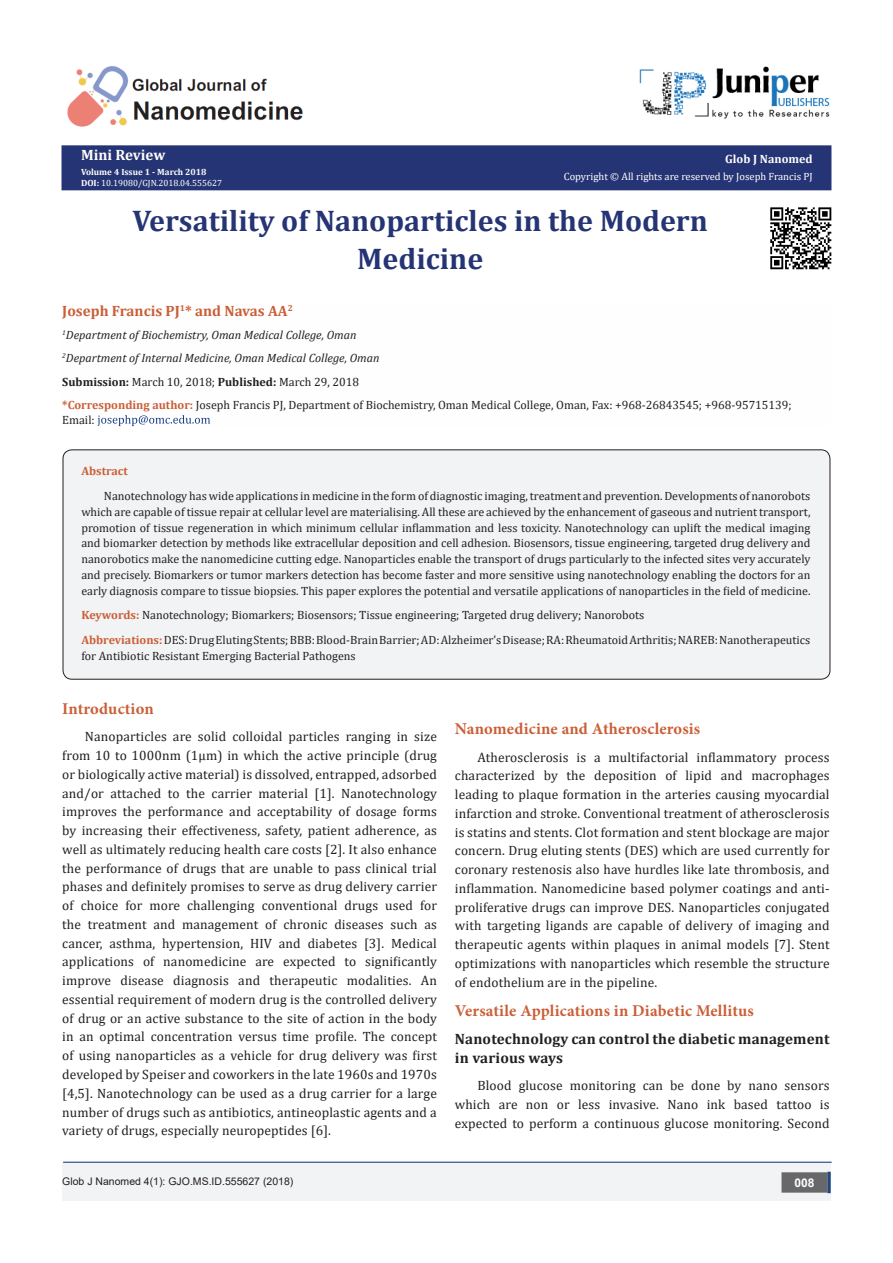
<style>
.page{position:relative;width:893px;height:1263px;background:#fff}
.page>*{position:absolute;margin:0;border:0;box-sizing:border-box;transform-origin:0 0}
.t1{font:700 30px/37.5px "Cambria";color:#253474;text-align:center}
.t2{font:700 16.5px "Minion Pro";letter-spacing:.01em;color:#ca5f37}
.t3{font:700 15px/18.8px "Cambria";letter-spacing:.01em;color:#231f20}
.t4{font:700 15px "Cambria";color:#ca5f37}
.t5{font:700 15px "Cambria";color:#fffefc}
.t6{font:13.5px/18.8px "Cambria";letter-spacing:.01em;color:#231f20;text-align:justify}
.t7{font:12px/15.8px "Cambria";color:#231f20}
.t8{font:italic 12px "Cambria";color:#231f20}
.t9{font:700 12px "Cambria";color:#fffefc}
.t10{font:700 12px "Cambria";color:#ca5f37}
.t11{font:700 12px "Arial";color:#fff}
.t12{font:10.5px "Cambria";color:#fffefc}
.t13{font:10.5px "Arial";color:#231f20}
.t14{font:9px "Cambria";color:#fffefc}
.t15{font:700 9px "Cambria";color:#fffefc}
.s1{font-weight:700}
.s2{font-weight:700;color:#ca5f37}
</style>
<div class="page">
<div style="left:62px;top:146px;width:769px;height:44px;background:#253474"></div>
<div style="left:62px;top:145px;width:769px;height:45px;border:2px solid #253474"></div>
<svg style="left:97px;top:415px;width:113px;height:11px"></svg>
<div style="left:62px;top:1162px;width:769px;height:39px;background:#f2f3f4"></div>
<div style="left:782px;top:1173px;width:45px;height:19px;background:#68676a"></div>
<div style="left:781px;top:1172px;width:46px;height:20px;border:2px solid #68676a"></div>
<svg style="left:827px;top:1172px;width:4px;height:21px"></svg>
<img style="left:639px;top:66px;width:190px;height:53px">
<img style="left:67px;top:66px;width:236px;height:61px">
<hr style="left:63px;top:1162px;width:769px;height:1px;background:#253f8e">
<div style="left:63px;top:450px;width:767px;height:229px;background:#f2f3f4;border-radius:9px"></div>
<div style="left:63px;top:449px;width:767px;height:231px;border:1px solid #231f20;border-radius:9px"></div>
<img style="left:770px;top:207px;width:62px;height:63px">
<p class="t5" style="left:81px;top:144px;width:86px">Mini Review</p>
<p class="t15" style="left:81px;top:166px;width:127px">Volume 4 Issue 1 - March 2018</p>
<p class="t14" style="left:81px;top:178px;width:143px"><span class="s1">DOI:</span> 10.19080/GJN.2018.04.555627</p>
<p class="t9" style="left:725px;top:151px;width:89px">Glob J Nanomed</p>
<p class="t12" style="left:564px;top:171px;width:250px">Copyright © All rights are reserved by Joseph Francis PJ</p>
<p class="t1" style="left:132px;top:201px;width:577px">Versatility of Nanoparticles in the Modern<br>Medicine</p>
<p class="t4" style="left:62px;top:300px;width:232px">Joseph Francis PJ<sup>1</sup>* and Navas AA<sup>2</sup></p>
<p class="t8" style="left:62px;top:326px;width:296px"><sup>1</sup>Department of Biochemistry, Oman Medical College, Oman</p>
<p class="t8" style="left:62px;top:350px;width:319px"><sup>2</sup>Department of Internal Medicine, Oman Medical College, Oman</p>
<p class="t7" style="left:62px;top:374px;width:298px"><span class="s1">Submission:</span> March 10, 2018; <span class="s1">Published:</span> March 29, 2018</p>
<p class="t7" style="left:62px;top:398px;width:731px;line-height:14.4px"><span class="s2">*Corresponding author:</span> Joseph Francis PJ, Department of Biochemistry, Oman Medical College, Oman, Fax: +968-26843545; +968-95715139;<br>Email:</p>
<p class="t10" style="left:81px;top:463px;width:48px">Abstract</p>
<p class="t7" style="left:81px;top:488px;width:731px;text-align:justify;text-indent:22px">Nanotechnology has wide applications in medicine in the form of diagnostic imaging, treatment and prevention. Developments of nanorobots which are capable of tissue repair at cellular level are materialising. All these are achieved by the enhancement of gaseous and nutrient transport, promotion of tissue regeneration in which minimum cellular inflammation and less toxicity. Nanotechnology can uplift the medical imaging and biomarker detection by methods like extracellular deposition and cell adhesion. Biosensors, tissue engineering, targeted drug delivery and nanorobotics make the nanomedicine cutting edge. Nanoparticles enable the transport of drugs particularly to the infected sites very accurately and precisely. Biomarkers or tumor markers detection has become faster and more sensitive using nanotechnology enabling the doctors for an early diagnosis compare to tissue biopsies. This paper explores the potential and versatile applications of nanoparticles in the field of medicine.</p>
<p class="t7" style="left:81px;top:607px;width:565px"><span class="s2">Keywords:</span> Nanotechnology; Biomarkers; Biosensors; Tissue engineering; Targeted drug delivery; Nanorobots</p>
<p class="t7" style="left:81px;top:632px;width:730px"><span class="s2">Abbreviations:</span> DES: Drug Eluting Stents; BBB: Blood-Brain Barrier; AD: Alzheimer’s Disease; RA: Rheumatoid Arthritis; NAREB: Nanotherapeutics for Antibiotic Resistant Emerging Bacterial Pathogens</p>
<p class="t2" style="left:62px;top:697px;width:93px">Introduction</p>
<p class="t6" style="left:62px;top:727px;width:376px;text-indent:22px">Nanoparticles are solid colloidal particles ranging in size from 10 to 1000nm (1µm) in which the active principle (drug or biologically active material) is dissolved, entrapped, adsorbed and/or attached to the carrier material [1]. Nanotechnology improves the performance and acceptability of dosage forms by increasing their effectiveness, safety, patient adherence, as well as ultimately reducing health care costs [2]. It also enhance the performance of drugs that are unable to pass clinical trial phases and definitely promises to serve as drug delivery carrier of choice for more challenging conventional drugs used for the treatment and management of chronic diseases such as cancer, asthma, hypertension, HIV and diabetes [3]. Medical applications of nanomedicine are expected to significantly improve disease diagnosis and therapeutic modalities. An essential requirement of modern drug is the controlled delivery of drug or an active substance to the site of action in the body in an optimal concentration versus time profile. The concept of using nanoparticles as a vehicle for drug delivery was first developed by Speiser and coworkers in the late 1960s and 1970s [4,5]. Nanotechnology can be used as a drug carrier for a large number of drugs such as antibiotics, antineoplastic agents and a variety of drugs, especially neuropeptides [6].</p>
<p class="t2" style="left:455px;top:717px;width:247px">Nanomedicine and Atherosclerosis</p>
<p class="t6" style="left:455px;top:748px;width:376px;text-indent:22px">Atherosclerosis is a multifactorial inflammatory process characterized by the deposition of lipid and macrophages leading to plaque formation in the arteries causing myocardial infarction and stroke. Conventional treatment of atherosclerosis is statins and stents. Clot formation and stent blockage are major concern. Drug eluting stents (DES) which are used currently for coronary restenosis also have hurdles like late thrombosis, and inflammation. Nanomedicine based polymer coatings and anti&shy;proliferative drugs can improve DES. Nanoparticles conjugated with targeting ligands are capable of delivery of imaging and therapeutic agents within plaques in animal models [7]. Stent optimizations with nanoparticles which resemble the structure of endothelium are in the pipeline.</p>
<p class="t2" style="left:455px;top:999px;width:300px">Versatile Applications in Diabetic Mellitus</p>
<p class="t3" style="left:455px;top:1029px;width:376px">Nanotechnology can control the diabetic management in various ways</p>
<p class="t6" style="left:455px;top:1076px;width:376px;text-indent:22px">Blood glucose monitoring can be done by nano sensors which are non or less invasive. Nano ink based tattoo is expected to perform a continuous glucose monitoring. Second</p>
<p class="t13" style="left:62px;top:1174px;width:233px">Glob J Nanomed 4(1): GJO.MS.ID.555627 (2018)</p>
<p class="t11" style="left:794px;top:1174px;width:22px">008</p>
</div>
